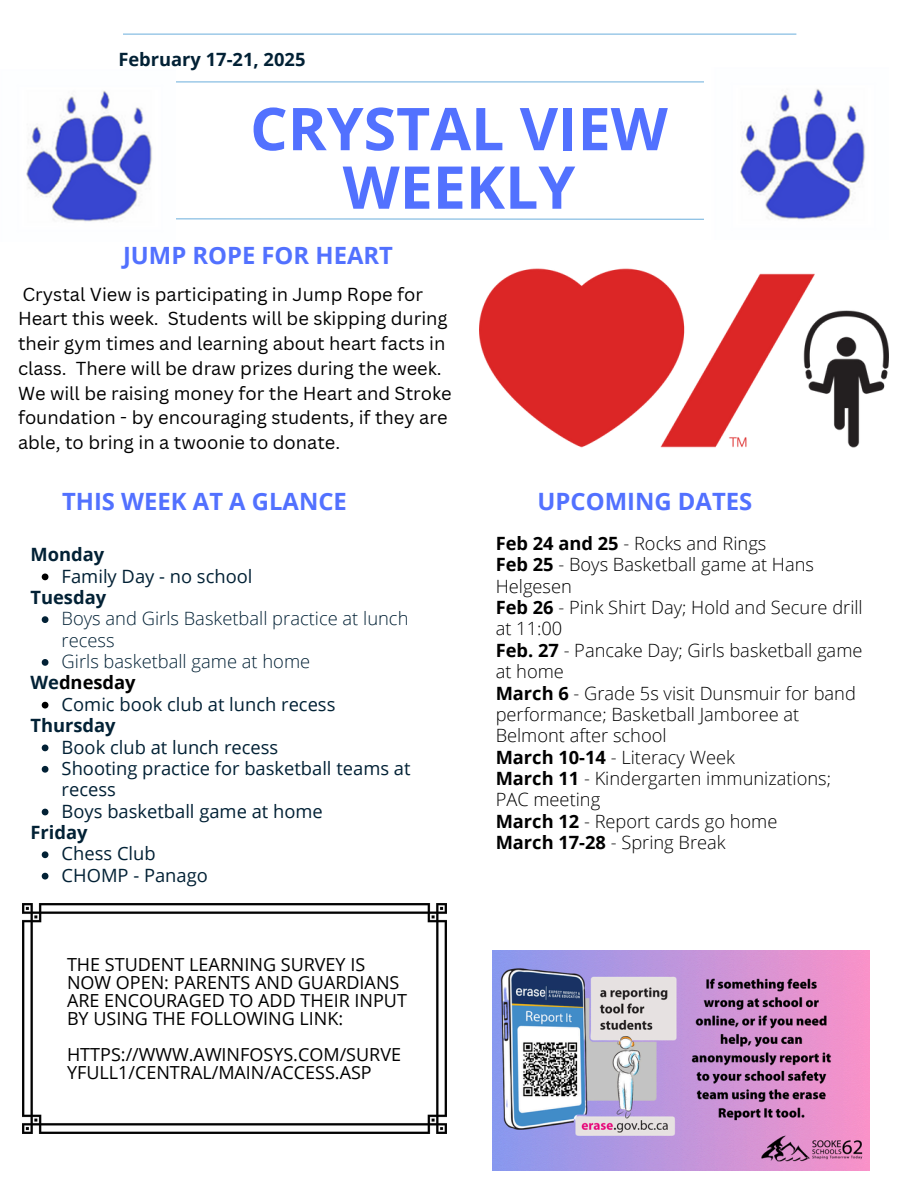
<style>
.page{position:relative;width:918px;height:1188px;background:#fff}
.page>*{position:absolute;margin:0;border:0;box-sizing:border-box;transform-origin:0 0}
.t1{font:700 59.1px/58.5px "Open Sans";color:#5271ff;text-align:center}
.t2{font:700 23.85px "Open Sans";color:#5271ff}
.t3{font:300 18.3px/21.3px "Open Sans";color:#000}
.t4{font:18.3px/24.8px "Canva Sans";color:#000}
.t5{font:18.3px/21.3px "Open Sans";color:#022135}
.t6{font:300 18.3px/21.3px "Open Sans";color:#022135}
.t7{font:700 18.3px "Open Sans";color:#022135}
.t8{font:700 18.3px "Open Sans";color:#000}
.t9{font:18px/18px "Open Sans";color:#000}
.s1{color:#022135}
.s2{font-weight:700}
</style>
<div class="page">
<hr style="left:123px;top:81px;width:673px;height:1px;background:#7bb7e0">
<hr style="left:123px;top:34px;width:673px;height:1px;background:#7bb7e0">
<svg style="left:176px;top:218px;width:528px;height:2px"></svg>
<img style="left:704px;top:81px;width:161px;height:139px">
<img style="left:26px;top:81px;width:149px;height:141px">
<img style="left:479px;top:268px;width:410px;height:180px">
<img style="left:492px;top:950px;width:377px;height:221px">
<img style="left:23px;top:903px;width:424px;height:231px">
<svg style="left:42px;top:574px;width:6px;height:6px"></svg>
<svg style="left:42px;top:616px;width:6px;height:7px"></svg>
<svg style="left:42px;top:659px;width:6px;height:7px"></svg>
<svg style="left:42px;top:702px;width:6px;height:7px"></svg>
<svg style="left:42px;top:745px;width:6px;height:6px"></svg>
<svg style="left:42px;top:766px;width:6px;height:7px"></svg>
<svg style="left:42px;top:809px;width:6px;height:6px"></svg>
<svg style="left:42px;top:851px;width:6px;height:7px"></svg>
<svg style="left:42px;top:873px;width:6px;height:7px"></svg>
<h4 class="t7" style="left:118px;top:46px;width:189px">February 17-21, 2025</h4>
<p class="t1" style="left:250px;top:98px;width:419px">CRYSTAL VIEW<br>WEEKLY</p>
<p class="t2" style="left:123px;top:239px;width:271px">JUMP ROPE FOR HEART</p>
<h3 class="t4" style="left:18px;top:281px;width:435px">Crystal View is participating in Jump Rope for Heart this week. Students will be skipping during their gym times and learning about heart facts in class. There will be draw prizes during the week.<br>We will be raising money for the Heart and Stroke foundation - by encouraging students, if they are able, to bring in a twoonie to donate.</h3>
<p class="t2" style="left:62px;top:485px;width:286px">THIS WEEK AT A GLANCE</p>
<p class="t7" style="left:30px;top:542px;width:75px">Monday</p>
<p class="t5" style="left:62px;top:565px;width:192px">Family Day - no school</p>
<h1 class="t7" style="left:30px;top:584px;width:77px">Tuesday</h1>
<p class="t6" style="left:62px;top:608px;width:348px">Boys and Girls Basketball practice at lunch recess</p>
<h2 class="t6" style="left:62px;top:650px;width:250px">Girls basketball game at home</h2>
<p class="t8" style="left:30px;top:670px;width:107px"><span class="s1">We</span>dnesday</p>
<p class="t5" style="left:62px;top:693px;width:275px">Comic book club at lunch recess</p>
<h2 class="t7" style="left:30px;top:713px;width:87px">Thursday</h2>
<h2 class="t5" style="left:62px;top:736px;width:218px">Book club at lunch recess</h2>
<h4 class="t5" style="left:62px;top:757px;width:350px">Shooting practice for basketball teams at recess</h4>
<p class="t5" style="left:62px;top:800px;width:263px">Boys basketball game at home</p>
<h4 class="t7" style="left:30px;top:819px;width:59px">Friday</h4>
<p class="t5" style="left:62px;top:843px;width:96px">Chess Club</p>
<p class="t5" style="left:62px;top:864px;width:148px">CHOMP - Panago</p>
<p class="t9" style="left:67px;top:955px;width:341px">THE STUDENT LEARNING SURVEY IS<br>NOW OPEN: PARENTS AND GUARDIANS<br>ARE ENCOURAGED TO ADD THEIR INPUT<br>BY USING THE FOLLOWING LINK:</p>
<p class="t9" style="left:67px;top:1045px;width:336px">HTTPS://WWW.AWINFOSYS.COM/SURVE<br>YFULL1/CENTRAL/MAIN/ACCESS.ASP</p>
<p class="t2" style="left:538px;top:485px;width:216px">UPCOMING DATES</p>
<h4 class="t3" style="left:496px;top:532px;width:272px"><span class="s2">Feb 24 and 25</span> - Rocks and Rings</h4>
<p class="t3" style="left:496px;top:554px;width:320px"><span class="s2">Feb 25</span> - Boys Basketball game at Hans<br>Helgesen</p>
<h4 class="t3" style="left:496px;top:596px;width:369px"><span class="s2">Feb 26</span> - Pink Shirt Day; Hold and Secure drill at 11:00</h4>
<p class="t3" style="left:496px;top:639px;width:368px"><span class="s2">Feb. 27</span> - Pancake Day; Girls basketball game at home</p>
<p class="t3" style="left:496px;top:682px;width:362px"><span class="s2">March 6</span> - Grade 5s visit Dunsmuir for band performance; Basketball Jamboree at<br>Belmont after school</p>
<p class="t3" style="left:496px;top:746px;width:241px"><span class="s2">March 10-14</span> - Literacy Week</p>
<h4 class="t3" style="left:496px;top:767px;width:337px"><span class="s2">March 11</span> - Kindergarten immunizations;<br>PAC meeting</h4>
<p class="t3" style="left:496px;top:810px;width:283px"><span class="s2">March 12</span> - Report cards go home</p>
<p class="t3" style="left:496px;top:831px;width:232px"><span class="s2">March 17-28</span> - Spring Break</p>
</div>
